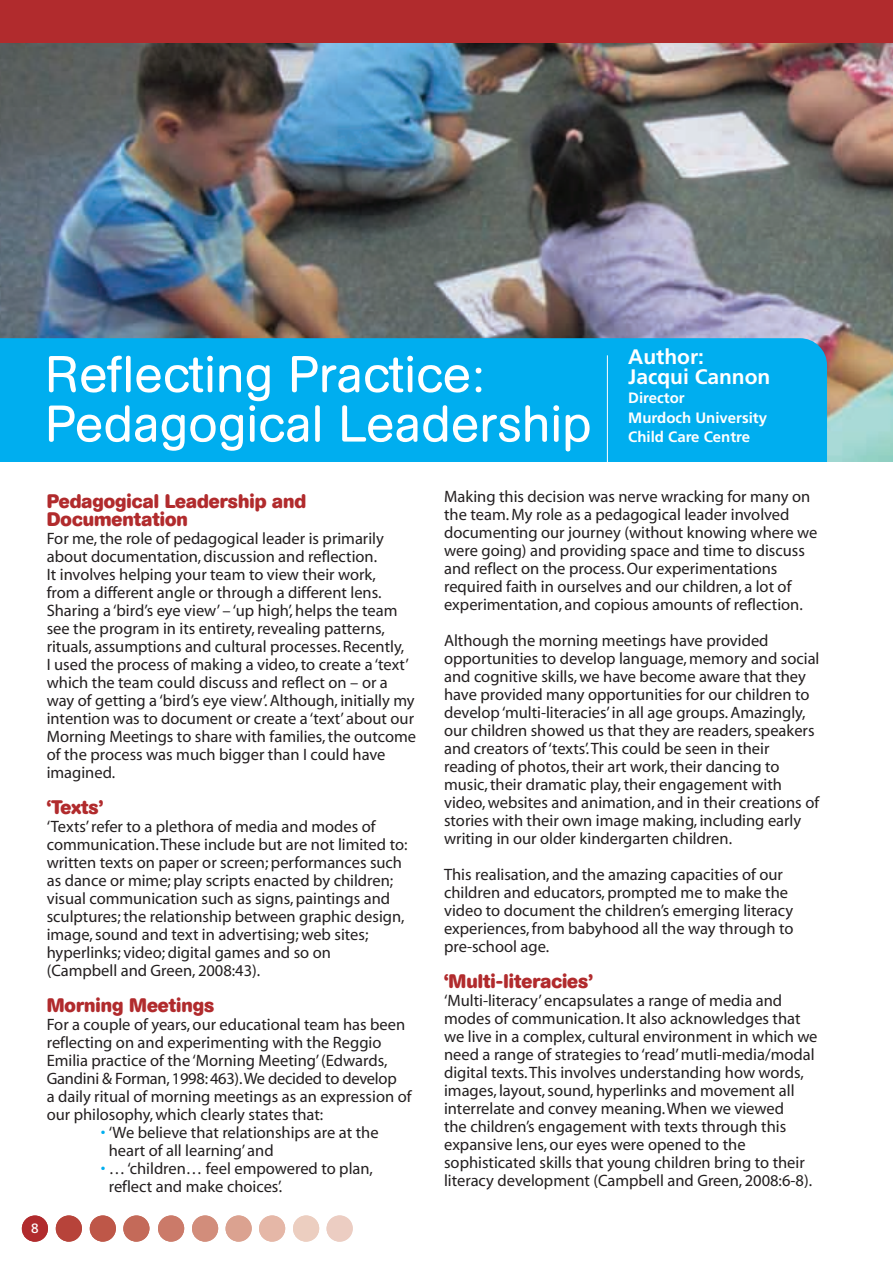
<style>
.page{position:relative;width:893px;height:1263px;background:#fff}
.page>*{position:absolute;margin:0;border:0;box-sizing:border-box;transform-origin:0 0}
.t1{font:51px/49.5px "AG Buch Rounded BQ";color:#fff}
.t2{font:700 21px/19.5px "Frutiger";color:#fff}
.t3{font:700 19.5px/18px "AG Buch Rounded BQ";color:#b12b2d}
.t4{font:16.5px/18px "Myriad";color:#231f20}
.t5{font:700 15px/19.5px "Frutiger";color:#fff}
.t6{font:13.5px "Frutiger";color:#fff}
.s1{color:#00aeef}
</style>
<div class="page">
<svg style="left:56px;top:1215px;width:26px;height:27px"></svg>
<svg style="left:90px;top:1215px;width:26px;height:27px"></svg>
<svg style="left:123px;top:1215px;width:26px;height:27px"></svg>
<svg style="left:158px;top:1215px;width:26px;height:27px"></svg>
<svg style="left:192px;top:1215px;width:26px;height:27px"></svg>
<svg style="left:226px;top:1215px;width:26px;height:27px"></svg>
<svg style="left:259px;top:1215px;width:26px;height:27px"></svg>
<svg style="left:293px;top:1215px;width:26px;height:27px"></svg>
<svg style="left:327px;top:1215px;width:26px;height:27px"></svg>
<svg style="left:22px;top:1215px;width:26px;height:27px"></svg>
<img style="left:0;top:43px;width:893px;height:419px">
<div style="left:0;top:338px;width:827px;height:124px;background:#00aeef"></div>
<hr style="left:607px;top:355px;width:1px;height:109px;background:#fff">
<div style="left:0;top:0;width:893px;height:43px;background:#b12b2d"></div>
<h1 class="t1" style="left:45px;top:349px;width:548px">Reflecting Practice:<br>Pedagogical Leadership</h1>
<p class="t2" style="left:628px;top:349px;width:144px">Author:<br>Jacqui Cannon</p>
<p class="t5" style="left:628px;top:390px;width:140px">Director<br>Murdoch University<br>Child Care Centre</p>
<p class="t3" style="left:47px;top:492px;width:261px">Pedagogical Leadership and<br>Documentation</p>
<p class="t4" style="left:47px;top:531px;width:371px">For me, the role of pedagogical leader is primarily about documentation, discussion and reflection.<br>It involves helping your team to view their work,<br>from a different angle or through a different lens.<br>Sharing a ‘bird’s eye view’ – ‘up high’, helps the team see the program in its entirety, revealing patterns, rituals, assumptions and cultural processes. Recently,<br>I used the process of making a video, to create a ‘text’ which the team could discuss and reflect on – or a way of getting a ‘bird’s eye view’. Although, initially my intention was to document or create a ‘text’ about our Morning Meetings to share with families, the outcome of the process was much bigger than I could have imagined.</p>
<p class="t3" style="left:47px;top:798px;width:58px">‘Texts’</p>
<p class="t4" style="left:47px;top:819px;width:362px">‘Texts’ refer to a plethora of media and modes of communication. These include but are not limited to: written texts on paper or screen; performances such as dance or mime; play scripts enacted by children; visual communication such as signs, paintings and sculptures; the relationship between graphic design, image, sound and text in advertising; web sites; hyperlinks; video; digital games and so on<br>(Campbell and Green, 2008:43).</p>
<p class="t3" style="left:47px;top:996px;width:169px">Morning Meetings</p>
<p class="t4" style="left:47px;top:1017px;width:366px">For a couple of years, our educational team has been reflecting on and experimenting with the Reggio Emilia practice of the ‘Morning Meeting’ (Edwards, Gandini &amp; Forman, 1998: 463). We decided to develop<br>a daily ritual of morning meetings as an expression of our philosophy, which clearly states that:</p>
<p class="t4" style="left:109px;top:1125px;width:271px;text-indent:-8px"><span class="s1">•</span> ‘We believe that relationships are at the heart of all learning’ and</p>
<p class="t4" style="left:109px;top:1161px;width:266px;text-indent:-8px"><span class="s1">•</span> … ‘children… feel empowered to plan, reflect and make choices’.</p>
<p class="t6" style="left:31px;top:1223px;width:9px">8</p>
<p class="t4" style="left:444px;top:489px;width:375px">Making this decision was nerve wracking for many on the team. My role as a pedagogical leader involved documenting our journey (without knowing where we were going) and providing space and time to discuss and reflect on the process. Our experimentations required faith in ourselves and our children, a lot of experimentation, and copious amounts of reflection.</p>
<p class="t4" style="left:444px;top:633px;width:377px">Although the morning meetings have provided opportunities to develop language, memory and social and cognitive skills, we have become aware that they have provided many opportunities for our children to develop ‘multi-literacies’ in all age groups. Amazingly, our children showed us that they are readers, speakers and creators of ‘texts’. This could be seen in their reading of photos, their art work, their dancing to music, their dramatic play, their engagement with video, websites and animation, and in their creations of stories with their own image making, including early writing in our older kindergarten children.</p>
<p class="t4" style="left:444px;top:867px;width:351px">This realisation, and the amazing capacities of our children and educators, prompted me to make the video to document the children’s emerging literacy experiences, from babyhood all the way through to pre-school age.</p>
<p class="t3" style="left:444px;top:972px;width:150px">‘Multi-literacies’</p>
<p class="t4" style="left:444px;top:993px;width:375px">‘Multi-literacy’ encapsulates a range of media and modes of communication. It also acknowledges that we live in a complex, cultural environment in which we need a range of strategies to ‘read’ mutli-media/modal digital texts. This involves understanding how words, images, layout, sound, hyperlinks and movement all interrelate and convey meaning. When we viewed<br>the children’s engagement with texts through this expansive lens, our eyes were opened to the sophisticated skills that young children bring to their literacy development (Campbell and Green, 2008:6-8).</p>
</div>
